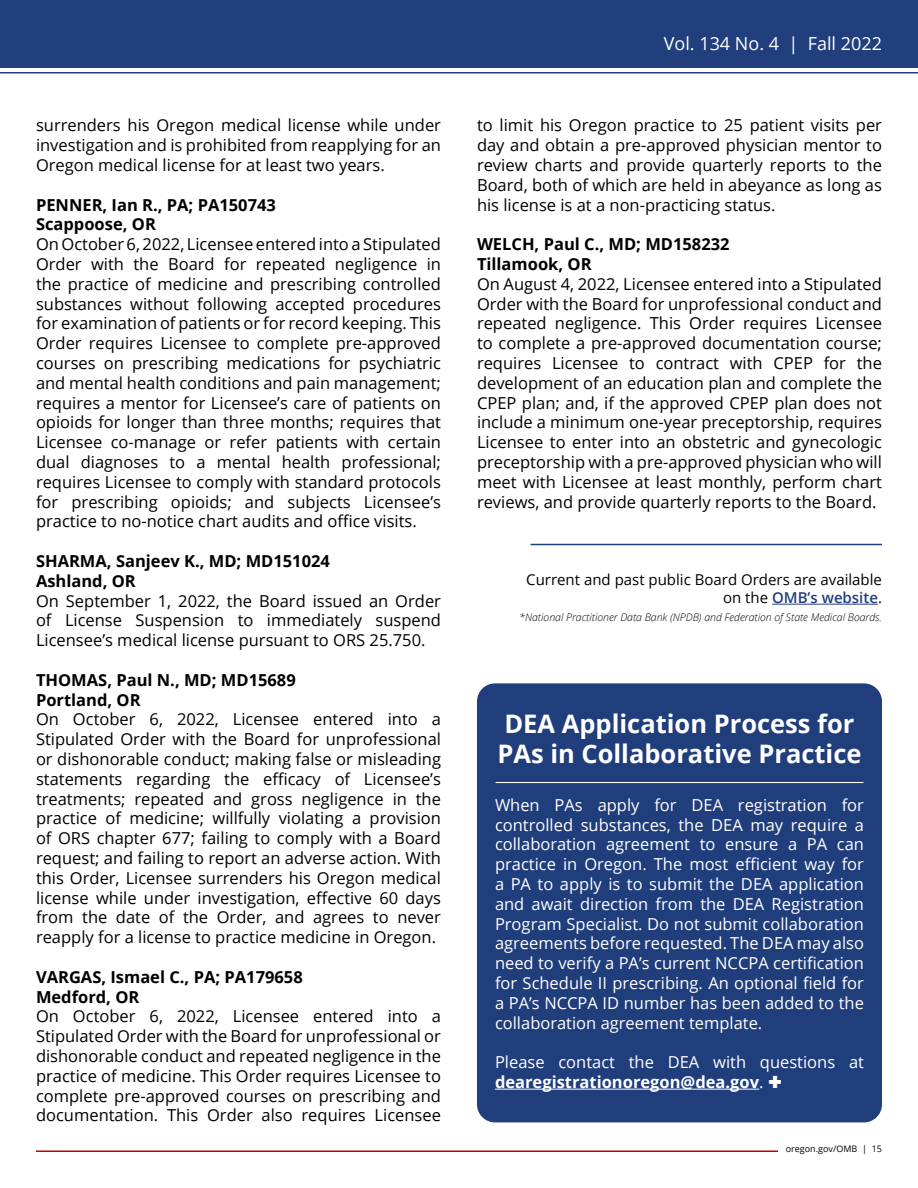
<style>
.page{position:relative;width:918px;height:1188px;background:#fff}
.page>*{position:absolute;margin:0;border:0;box-sizing:border-box;transform-origin:0 0}
.t1{font:700 25.5px/30.6px "Open Sans";color:#fff}
.t2{font:18px "Open Sans";color:#fff}
.t3{font:16.5px/19.8px "Open Sans";color:#000101;text-align:justify}
.t4{font:16.5px/19.8px "Open Sans";color:#fff;text-align:justify}
.t5{font:700 16.5px/19.8px "Open Sans";color:#000101}
.t6{font:15px/18px "Open Sans";color:#000;text-align:right}
.t7{font:italic 300 10.5px "Open Sans";color:#000}
.t8{font:9px "Open Sans";color:#000101}
.s1{font-weight:600;color:#203f7c}
.s2{font-weight:700}
</style>
<div class="page">
<div style="left:0;top:0;width:918px;height:68px;background:#203f7c"></div>
<hr style="left:0;top:72px;width:918px;height:2px;background:#203e7c">
<div style="left:477px;top:683px;width:405px;height:439px;background:#203e7c;border-radius:18px"></div>
<hr style="left:36px;top:1150px;width:742px;height:2px;background:#c20000">
<hr style="left:531px;top:544px;width:351px;height:1px;background:#203f7c">
<hr style="left:496px;top:782px;width:367px;height:1px;background:#fff">
<hr style="left:495px;top:1089px;width:264px;height:1px;background:#fff">
<hr style="left:772px;top:604px;width:106px;height:1px;background:#203f7c">
<p class="t3" style="left:36px;top:115px;width:407px">surrenders his Oregon medical license while under investigation and is prohibited from reapplying for an Oregon medical license for at least two years.</p>
<p class="t5" style="left:36px;top:194px;width:241px">PENNER, Ian R., PA; PA150743<br>Scappoose, OR</p>
<p class="t3" style="left:36px;top:234px;width:407px">On October 6, 2022, Licensee entered into a Stipulated Order with the Board for repeated negligence in the practice of medicine and prescribing controlled substances without following accepted procedures for examination of patients or for record keeping. This Order requires Licensee to complete pre-approved courses on prescribing medications for psychiatric and mental health conditions and pain management; requires a mentor for Licensee’s care of patients on opioids for longer than three months; requires that Licensee co-manage or refer patients with certain dual diagnoses to a mental health professional; requires Licensee to comply with standard protocols for prescribing opioids; and subjects Licensee’s practice to no-notice chart audits and office visits.</p>
<p class="t5" style="left:36px;top:551px;width:295px">SHARMA, Sanjeev K., MD; MD151024<br>Ashland, OR</p>
<p class="t3" style="left:36px;top:590px;width:407px">On September 1, 2022, the Board issued an Order of License Suspension to immediately suspend Licensee’s medical license pursuant to ORS 25.750.</p>
<p class="t5" style="left:36px;top:670px;width:261px">THOMAS, Paul N., MD; MD15689<br>Portland, OR</p>
<p class="t3" style="left:36px;top:709px;width:407px">On October 6, 2022, Licensee entered into a Stipulated Order with the Board for unprofessional or dishonorable conduct; making false or misleading statements regarding the efficacy of Licensee’s treatments; repeated and gross negligence in the practice of medicine; willfully violating a provision of ORS chapter 677; failing to comply with a Board request; and failing to report an adverse action. With this Order, Licensee surrenders his Oregon medical license while under investigation, effective 60 days from the date of the Order, and agrees to never reapply for a license to practice medicine in Oregon.</p>
<p class="t5" style="left:36px;top:967px;width:268px">VARGAS, Ismael C., PA; PA179658<br>Medford, OR</p>
<p class="t3" style="left:36px;top:1006px;width:407px">On October 6, 2022, Licensee entered into a Stipulated Order with the Board for unprofessional or dishonorable conduct and repeated negligence in the practice of medicine. This Order requires Licensee to complete pre-approved courses on prescribing and documentation. This Order also requires Licensee</p>
<p class="t2" style="left:664px;top:31px;width:220px">Vol. 134 No. 4 | Fall 2022</p>
<p class="t3" style="left:477px;top:115px;width:407px">to limit his Oregon practice to 25 patient visits per day and obtain a pre-approved physician mentor to review charts and provide quarterly reports to the Board, both of which are held in abeyance as long as his license is at a non-practicing status.</p>
<p class="t5" style="left:477px;top:234px;width:254px">WELCH, Paul C., MD; MD158232<br>Tillamook, OR</p>
<p class="t3" style="left:477px;top:274px;width:407px">On August 4, 2022, Licensee entered into a Stipulated Order with the Board for unprofessional conduct and repeated negligence. This Order requires Licensee to complete a pre-approved documentation course; requires Licensee to contract with CPEP for the development of an education plan and complete the CPEP plan; and, if the approved CPEP plan does not include a minimum one-year preceptorship, requires Licensee to enter into an obstetric and gynecologic preceptorship with a pre-approved physician who will meet with Licensee at least monthly, perform chart reviews, and provide quarterly reports to the Board.</p>
<p class="t6" style="left:526px;top:570px;width:357px">Current and past public Board Orders are available on the <span class="s1">OMB’s website</span>.</p>
<p class="t7" style="left:519px;top:610px;width:364px">*National Practitioner Data Bank (NPDB) and Federation of State Medical Boards.</p>
<h1 class="t1" style="left:497px;top:708px;width:366px">DEA Application Process for<br>PAs in Collaborative Practice</h1>
<p class="t4" style="left:495px;top:794px;width:371px">When PAs apply for DEA registration for controlled substances, the DEA may require a collaboration agreement to ensure a PA can practice in Oregon. The most efficient way for a PA to apply is to submit the DEA application and await direction from the DEA Registration Program Specialist. Do not submit collaboration agreements before requested. The DEA may also need to verify a PA’s current NCCPA certification for Schedule II prescribing. An optional field for a PA’s NCCPA ID number has been added to the collaboration agreement template.</p>
<p class="t4" style="left:495px;top:1052px;width:371px">Please contact the DEA with questions at <span class="s2">dearegistrationoregon@dea.gov</span>.</p>
<p class="t8" style="left:786px;top:1143px;width:98px">oregon.gov/OMB | 15</p>
</div>
